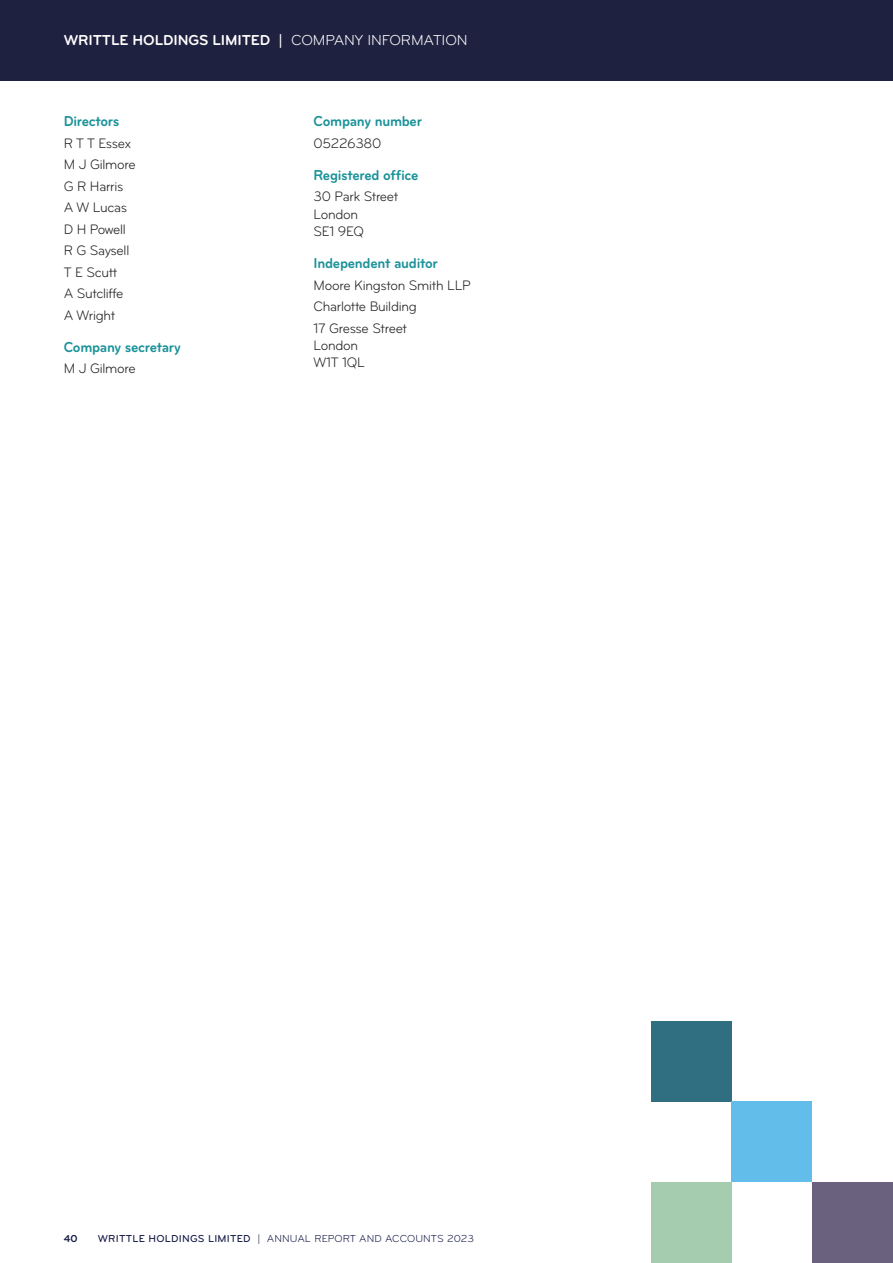
<style>
.page{position:relative;width:893px;height:1263px;background:#fff}
.page>*{position:absolute;margin:0;border:0;box-sizing:border-box;transform-origin:0 0}
._06_Accounts_body_23{font:700 15px "Bryant";letter-spacing:-.02em;color:#1c939a;scale:.95 1}
._01_Running_head_23{font:700 15px "Bryant";letter-spacing:-.01em;color:#fff}
._06_Accounts_body_23-2{font:14.25px/17.2px "Bryant";letter-spacing:-.02em;color:#231f20;scale:.95 1}
.t1{font:10.5px "Bryant";letter-spacing:.01em;color:#131944}
.t2{font:700 10.5px "Bryant";color:#131944}
.s1{font-weight:400}
.s2{font-weight:500}
</style>
<div class="page">
<div style="left:0;top:0;width:893px;height:81px;background:#1f2140"></div>
<div style="left:651px;top:1020px;width:80px;height:81px;background:#306e82"></div>
<div style="left:731px;top:1101px;width:81px;height:81px;background:#63bdeb"></div>
<div style="left:651px;top:1182px;width:80px;height:81px;background:#a6ccb0"></div>
<div style="left:812px;top:1182px;width:81px;height:81px;background:#69617d"></div>
<p class="_01_Running_head_23" style="left:64px;top:31px;width:405px">WRITTLE HOLDINGS LIMITED | <span class="s1">COMPANY INFORMATION</span></p>
<p class="_06_Accounts_body_23" style="left:64px;top:112px;width:60px">Directors</p>
<p class="_06_Accounts_body_23-2" style="left:64px;top:134px;width:72px">R T T Essex</p>
<p class="_06_Accounts_body_23-2" style="left:64px;top:156px;width:77px">M J Gilmore</p>
<p class="_06_Accounts_body_23-2" style="left:64px;top:177px;width:64px">G R Harris</p>
<p class="_06_Accounts_body_23-2" style="left:64px;top:199px;width:68px">A W Lucas</p>
<p class="_06_Accounts_body_23-2" style="left:64px;top:220px;width:67px">D H Powell</p>
<p class="_06_Accounts_body_23-2" style="left:64px;top:242px;width:70px">R G Saysell</p>
<p class="_06_Accounts_body_23-2" style="left:64px;top:263px;width:58px">T E Scutt</p>
<p class="_06_Accounts_body_23-2" style="left:64px;top:285px;width:64px">A Sutcliffe</p>
<p class="_06_Accounts_body_23-2" style="left:64px;top:306px;width:56px">A Wright</p>
<p class="_06_Accounts_body_23" style="left:64px;top:338px;width:125px">Company secretary</p>
<p class="_06_Accounts_body_23-2" style="left:64px;top:360px;width:77px">M J Gilmore</p>
<p class="_06_Accounts_body_23" style="left:314px;top:112px;width:116px">Company number</p>
<p class="_06_Accounts_body_23-2" style="left:314px;top:134px;width:73px">05226380</p>
<p class="_06_Accounts_body_23" style="left:314px;top:166px;width:112px">Registered office</p>
<p class="_06_Accounts_body_23-2" style="left:314px;top:188px;width:91px">30 Park Street<br>London<br>SE1 9EQ</p>
<p class="_06_Accounts_body_23" style="left:314px;top:254px;width:132px">Independent auditor</p>
<p class="_06_Accounts_body_23-2" style="left:314px;top:276px;width:167px">Moore Kingston Smith LLP</p>
<p class="_06_Accounts_body_23-2" style="left:314px;top:298px;width:110px">Charlotte Building</p>
<p class="_06_Accounts_body_23-2" style="left:314px;top:319px;width:100px">17 Gresse Street<br>London<br>W1T 1QL</p>
<p class="t2" style="left:64px;top:1232px;width:15px">40</p>
<p class="t1" style="left:98px;top:1232px;width:378px"><span class="s2">WRITTLE HOLDINGS LIMITED</span> | ANNUAL REPORT AND ACCOUNTS 2023</p>
</div>
